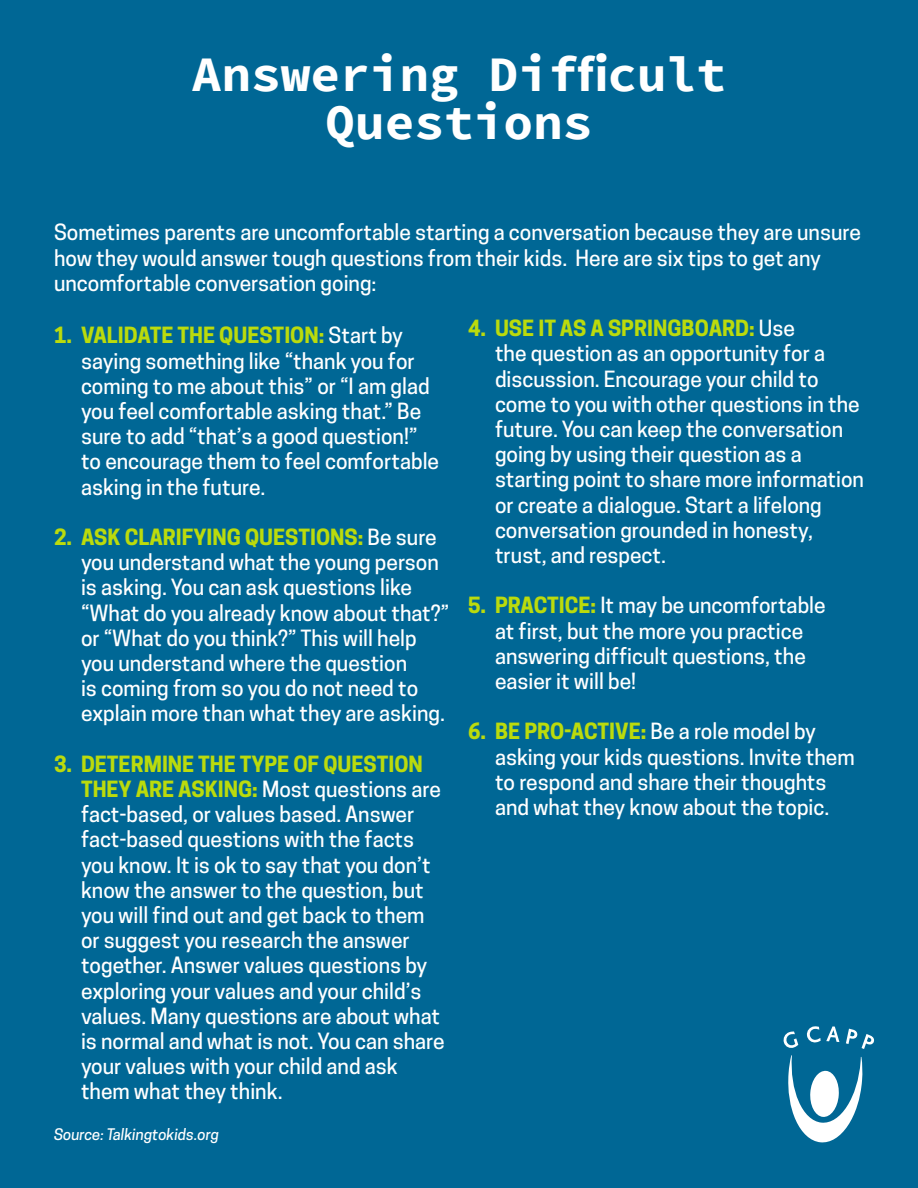
<style>
.page{position:relative;width:918px;height:1188px;background:#006795}
.page>*{position:absolute;margin:0;border:0;box-sizing:border-box;transform-origin:0 0}
.t1{font:700 49.5px "Source Code Pro";color:#fff}
.t2{font:500 21px/25.2px "Cooper Hewitt";color:#fff}
.t3{font:italic 500 15px "Cooper Hewitt";color:#fff}
.s1{font-weight:700;color:#bbdb0c}
</style>
<div class="page">
<svg style="left:783px;top:1031px;width:15px;height:17px"></svg>
<svg style="left:806px;top:1026px;width:33px;height:17px"></svg>
<svg style="left:846px;top:1029px;width:29px;height:20px"></svg>
<svg style="left:788px;top:1055px;width:75px;height:88px"></svg>
<p class="t1" style="left:192px;top:43px;width:536px">Answering Difficult</p>
<p class="t1" style="left:325px;top:91px;width:269px">Questions</p>
<p class="t2" style="left:54px;top:220px;width:808px">Sometimes parents are uncomfortable starting a conversation because they are unsure how they would answer tough questions from their kids. Here are six tips to get any uncomfortable conversation going:</p>
<p class="t2" style="left:81px;top:323px;width:360px;text-indent:-27px"><span class="s1">1. VALIDATE THE QUESTION:</span> Start by saying something like “thank you for coming to me about this” or “I am glad you feel comfortable asking that.” Be sure to add “that’s a good question!” to encourage them to feel comfortable asking in the future.</p>
<p class="t2" style="left:81px;top:525px;width:370px;text-indent:-27px"><span class="s1">2. ASK CLARIFYING QUESTIONS:</span> Be sure you understand what the young person is asking. You can ask questions like “What do you already know about that?” or “What do you think?” This will help you understand where the question<br>is coming from so you do not need to explain more than what they are asking.</p>
<p class="t2" style="left:81px;top:751px;width:365px;text-indent:-27px"><span class="s1">3. DETERMINE THE TYPE OF QUESTION THEY ARE ASKING:</span> Most questions are fact-based, or values based. Answer fact-based questions with the facts you know. It is ok to say that you don’t know the answer to the question, but you will find out and get back to them or suggest you research the answer together. Answer values questions by exploring your values and your child’s values. Many questions are about what is normal and what is not. You can share your values with your child and ask them what they think.</p>
<p class="t3" style="left:54px;top:1126px;width:167px">Source: Talkingtokids.org</p>
<p class="t2" style="left:495px;top:316px;width:371px;text-indent:-27px"><span class="s1">4. USE IT AS A SPRINGBOARD:</span> Use<br>the question as an opportunity for a discussion. Encourage your child to come to you with other questions in the future. You can keep the conversation going by using their question as a starting point to share more information or create a dialogue. Start a lifelong conversation grounded in honesty, trust, and respect.</p>
<p class="t2" style="left:495px;top:593px;width:332px;text-indent:-27px"><span class="s1">5. PRACTICE:</span> It may be uncomfortable at first, but the more you practice answering difficult questions, the easier it will be!</p>
<p class="t2" style="left:495px;top:719px;width:361px;text-indent:-27px"><span class="s1">6. BE PRO-ACTIVE:</span> Be a role model by asking your kids questions. Invite them to respond and share their thoughts and what they know about the topic.</p>
</div>
